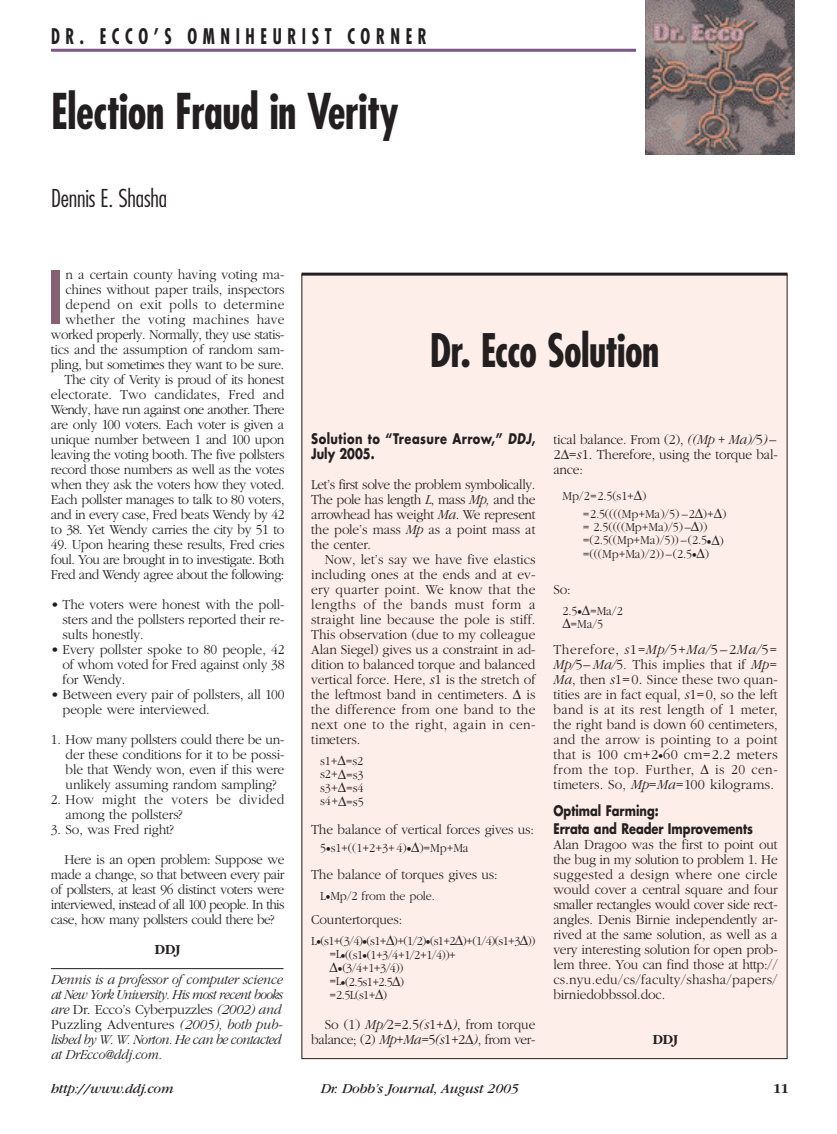
<style>
.page{position:relative;width:837px;height:1134px;background:#fff}
.page>*{position:absolute;margin:0;border:0;box-sizing:border-box;transform-origin:0 0}
.t1{font:700 condensed 71.4px "Futura";color:#856073;scale:.8 1}
.t2{font:700 condensed 48px "Futura";letter-spacing:-.01em;color:#231f20;scale:.9 1}
.t3{font:700 condensed 45px "Futura";letter-spacing:-.02em;color:#231f20;scale:.9 1}
.t4{font:300 condensed 24px "Futura";letter-spacing:-.01em;color:#231f20}
.t5{font:700 condensed 21px "Futura";letter-spacing:.335em;color:#231f20;scale:.8 1}
.t6{font:300 14.25px/15px "Garamond";letter-spacing:-.015em;color:#231f20;text-align:justify;scale:.95 1}
.t7{font:italic 300 14.25px/15px "Garamond";letter-spacing:-.05em;color:#231f20;text-align:justify;scale:.95 1}
.t8{font:300 14.25px/15px "Garamond";letter-spacing:.025em;color:#231f20;scale:.95 1}
.t9{font:italic 14.25px "Garamond";letter-spacing:-.01em;color:#231f20}
.t10{font:700 14.25px/18px "Futura";color:#231f20;scale:.8 1}
.t11{font:700 14.25px/15px "Futura";letter-spacing:.04em;color:#231f20;scale:.8 1}
.t12{font:700 14.25px "Garamond";letter-spacing:-.01em;color:#231f20;scale:.95 1}
.t13{font:700 14.25px "Garamond";letter-spacing:-.01em;color:#231f20}
.t14{font:300 12.75px/13.5px "Garamond";letter-spacing:-.01em;color:#231f20;scale:.95 1}
.t15{font:300 12.75px/13.5px "Garamond";letter-spacing:-.045em;color:#231f20;scale:.95 1}
.s1{font-style:italic}
.s2{font-style:normal}
</style>
<div class="page">
<hr style="left:51px;top:49px;width:585px;height:3px;background:#7a5786">
<img style="left:645px;top:0;width:150px;height:154px">
<hr style="left:51px;top:968px;width:233px;height:1px;background:#231f20">
<div style="left:302px;top:274px;width:485px;height:785px;background:#feeee9"></div>
<hr style="left:302px;top:273px;width:486px;height:3px;background:#231f20">
<h3 class="t5" style="left:51px;top:27px;width:471px">DR. ECCO’S OMNIHEURIST CORNER</h3>
<h2 class="t2" style="left:51px;top:90px;width:388px">Election Fraud in Verity</h2>
<h3 class="t4" style="left:51px;top:188px;width:118px">Dennis E. Shasha</h3>
<p class="t6" style="left:51px;top:268px;width:247px;text-align:right">n a certain county having voting ma&shy;chines without paper trails, inspectors depend on exit polls to determine whether the voting machines have worked properly. Normally, they use statis&shy;tics and the assumption of random sam&shy;pling, but sometimes they want to be sure.<br>The city of Verity is proud of its honest electorate. Two candidates, Fred and Wendy, have run against one another. There are only 100 voters. Each voter is given a unique number between 1 and 100 upon leaving the voting booth. The five pollsters record those numbers as well as the votes when they ask the voters how they voted.<br>Each pollster manages to talk to 80 voters, and in every case, Fred beats Wendy by 42 to 38. Yet Wendy carries the city by 51 to</p>
<p class="t6" style="left:51px;top:538px;width:247px">49. Upon hearing these results, Fred cries foul. You are brought in to investigate. Both Fred and Wendy agree about the following:</p>
<p class="t6" style="left:63px;top:598px;width:235px;text-indent:-12px">• The voters were honest with the poll&shy;sters and the pollsters reported their re&shy;sults honestly.</p>
<p class="t6" style="left:63px;top:643px;width:235px;text-indent:-12px">• Every pollster spoke to 80 people, 42 of whom voted for Fred against only 38 for Wendy.</p>
<p class="t6" style="left:63px;top:688px;width:235px;text-indent:-12px">• Between every pair of pollsters, all 100 people were interviewed.</p>
<p class="t6" style="left:66px;top:733px;width:232px;text-indent:-15px">1. How many pollsters could there be un&shy;der these conditions for it to be possi&shy;ble that Wendy won, even if this were unlikely assuming random sampling?</p>
<p class="t8" style="left:66px;top:793px;width:232px;text-indent:-15px">2. How might the voters be divided among the pollsters?</p>
<p class="t6" style="left:64px;top:816px;width:233px;line-height:30px;text-indent:-14px">3. So, was Fred right?<br>Here is an open problem: Suppose we</p>
<p class="t6" style="left:51px;top:868px;width:247px">made a change, so that between every pair of pollsters, at least 96 distinct voters were interviewed, instead of all 100 people. In this case, how many pollsters could there be?</p>
<p class="t12" style="left:155px;top:944px;width:29px">DDJ</p>
<h1 class="t1" style="left:48px;top:266px;width:20px">I</h1>
<h3 class="t3" style="left:430px;top:331px;width:256px">Dr. Ecco Solution</h3>
<p class="t11" style="left:311px;top:432px;width:282px">Solution to “Treasure Arrow,” <span class="s1">DDJ</span>,<br>July 2005.</p>
<p class="t6" style="left:311px;top:478px;width:238px">Let’s first solve the problem symbolically.<br>The pole has length <span class="s1">L</span>, mass <span class="s1">Mp,</span> and the arrowhead has weight <span class="s1">Ma</span>. We represent the pole’s mass <span class="s1">Mp</span> as a point mass at the center.</p>
<p class="t6" style="left:311px;top:553px;width:238px;text-indent:14px">Now, let’s say we have five elastics including ones at the ends and at ev&shy;ery quarter point. We know that the lengths of the bands must form a straight line because the pole is stiff.<br>This observation (due to my colleague Alan Siegel) gives us a constraint in ad&shy;dition to balanced torque and balanced vertical force. Here, <span class="s1">s</span>1 is the stretch of the leftmost band in centimeters. ∆ is the difference from one band to the next one to the right, again in cen&shy;timeters.</p>
<p class="t14" style="left:320px;top:755px;width:47px;text-align:justify">s1+∆=s2 s2+∆=s3 s3+∆=s4 s4+∆=s5</p>
<p class="t6" style="left:311px;top:823px;width:236px">The balance of vertical forces gives us:</p>
<p class="t14" style="left:320px;top:842px;width:158px">5•s1+((1+2+3+4)•∆)=Mp+Ma</p>
<p class="t6" style="left:311px;top:868px;width:198px">The balance of torques gives us:</p>
<p class="t14" style="left:320px;top:890px;width:122px">L•Mp/2 from the pole.</p>
<p class="t6" style="left:311px;top:913px;width:97px">Countertorques:</p>
<p class="t15" style="left:329px;top:935px;width:218px;text-indent:-18px">L•(s1+(3/4)•(s1+∆)+(1/2)•(s1+2∆)+(1/4)(s1+3∆)) =L•((s1•(1+3/4+1/2+1/4))+<br>∆•(3/4+1+3/4))<br>=L•(2.5s1+2.5∆)<br>=2.5L(s1+∆)</p>
<p class="t6" style="left:311px;top:1018px;width:238px;text-align:right">So (1) <span class="s1">Mp/</span>2<span class="s1">=</span>2.5<span class="s1">(s</span>1<span class="s1">+</span>∆<span class="s1">)</span>, from torque balance; (2) <span class="s1">Mp+Ma=</span>5<span class="s1">(s</span>1<span class="s1">+</span>2∆<span class="s1">)</span>, from ver-</p>
<p class="t6" style="left:553px;top:433px;width:238px">tical balance. From (2), <span class="s1">((Mp + Ma)/</span>5<span class="s1">) – </span>2∆=<span class="s1">s</span>1. Therefore, using the torque bal&shy;ance:</p>
<p class="t14" style="left:583px;top:487px;width:153px;line-height:18px;text-indent:-20px">Mp/2=2.5(s1+∆) =2.5((((Mp+Ma)/5) –2∆)+∆)</p>
<p class="t14" style="left:583px;top:521px;width:150px">= 2.5((((Mp+Ma)/5)–∆)) =(2.5((Mp+Ma)/5))–(2.5•∆) =(((Mp+Ma)/2))–(2.5•∆)</p>
<p class="t6" style="left:554px;top:583px;width:20px">So:</p>
<p class="t14" style="left:562px;top:605px;width:65px">2.5•∆=Ma/2 ∆=Ma/5</p>
<p class="t6" style="left:553px;top:643px;width:238px">Therefore, <span class="s1">s</span>1<span class="s1">=Mp/</span>5<span class="s1">+Ma/</span>5–2<span class="s1">Ma/</span>5<span class="s1">= Mp/</span>5<span class="s1">– Ma/</span>5<span class="s1">.</span> This implies that if <span class="s1">Mp= Ma</span>, then <span class="s1">s</span>1=0. Since these two quan&shy;tities are in fact equal, <span class="s1">s</span>1=0, so the left band is at its rest length of 1 meter, the right band is down 60 centimeters, and the arrow is pointing to a point that is 100 cm+2•60 cm=2.2 meters from the top. Further, ∆ is 20 cen&shy;timeters. So, <span class="s1">Mp</span>=<span class="s1">Ma</span>=100 kilograms.</p>
<p class="t10" style="left:554px;top:803px;width:251px">Optimal Farming:<br>Errata and Reader Improvements</p>
<p class="t6" style="left:554px;top:838px;width:238px">Alan Dragoo was the first to point out the bug in my solution to problem 1. He suggested a design where one circle would cover a central square and four smaller rectangles would cover side rect&shy;angles. Denis Birnie independently ar&shy;rived at the same solution, as well as a very interesting solution for open prob&shy;lem three. You can find those at http:// cs.nyu.edu/cs/faculty/shasha/papers/ birniedobbssol.doc.</p>
<p class="t12" style="left:653px;top:1034px;width:28px">DDJ</p>
<p class="t7" style="left:51px;top:973px;width:246px">Dennis is a professor of computer science at New York University. His most recent books are <span class="s2">Dr. Ecco’s Cyberpuzzles</span> (2002) and <span class="s2">Puzzling Adventures</span> (2005), both pub&shy;lished by W. W. Norton. He can be contacted at DrEcco@ddj.com.</p>
<p class="t9" style="left:51px;top:1084px;width:124px">http://www.ddj.com</p>
<p class="t9" style="left:321px;top:1084px;width:200px">Dr. Dobb’s Journal, August 2005</p>
<p class="t13" style="left:773px;top:1083px;width:17px">11</p>
</div>
